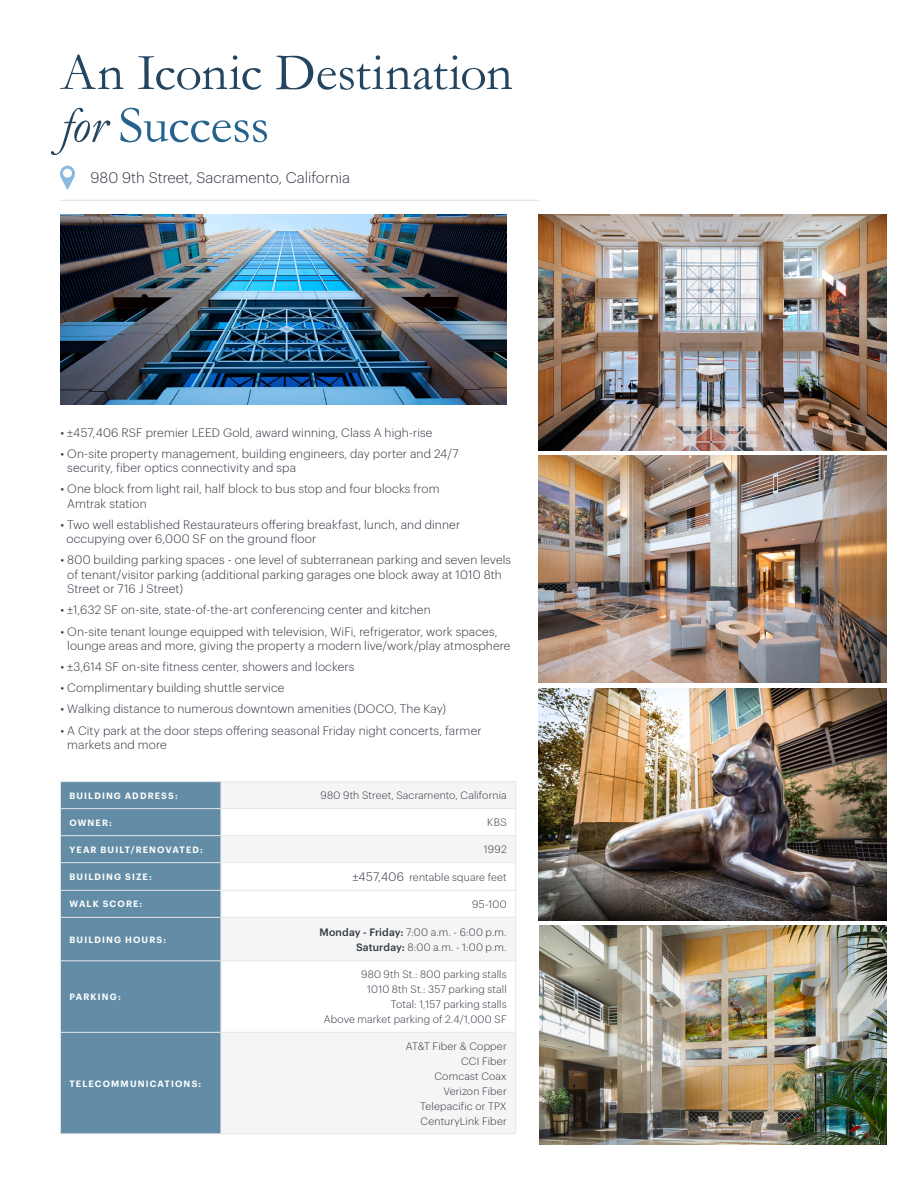
<style>
.page{position:relative;width:918px;height:1188px;background:#fff}
.page>*{position:absolute;margin:0;border:0;box-sizing:border-box;transform-origin:0 0}
.t1{font:52.5px/52.5px "Garamond";letter-spacing:-.015em;color:#244560}
.t2{font:300 15px "Graphik";color:#2f3641}
.t3{font:300 12px/14.4px "Graphik";letter-spacing:.01em;color:#2f3641}
.t4{font:300 10.5px/15px "Graphik";letter-spacing:.015em;color:#2f3641;text-align:right}
.t5{font:600 9px "Graphik";letter-spacing:.125em;color:#fff}
.s1{font-style:italic}
.s2{color:#25638e}
.s3{font-size:12px}
.s4{font-weight:500}
</style>
<div class="page">
<hr style="left:60px;top:200px;width:479px;height:1px;background:#aeb6bc">
<svg style="left:60px;top:166px;width:15px;height:24px"></svg>
<img style="left:60px;top:214px;width:447px;height:191px">
<div style="left:61px;top:782px;width:160px;height:351px;background:#638da6"></div>
<div style="left:221px;top:782px;width:295px;height:27px;background:#f5f5f5"></div>
<hr style="left:60px;top:781px;width:161px;height:1px;background:#e6e7e8">
<hr style="left:221px;top:781px;width:295px;height:1px;background:#e6e7e8">
<hr style="left:60px;top:808px;width:161px;height:1px;background:#e6e7e8">
<hr style="left:221px;top:808px;width:295px;height:1px;background:#e6e7e8">
<hr style="left:60px;top:835px;width:161px;height:1px;background:#e6e7e8">
<hr style="left:60px;top:862px;width:161px;height:1px;background:#e6e7e8">
<hr style="left:60px;top:890px;width:161px;height:1px;background:#e6e7e8">
<svg style="left:60px;top:782px;width:1px;height:135px"></svg>
<hr style="left:60px;top:917px;width:161px;height:1px;background:#e6e7e8">
<hr style="left:60px;top:918px;width:1px;height:42px;background:#e6e7e8">
<hr style="left:60px;top:960px;width:161px;height:1px;background:#e6e7e8">
<hr style="left:60px;top:961px;width:1px;height:71px;background:#e6e7e8">
<hr style="left:221px;top:961px;width:1px;height:71px;background:#e6e7e8">
<hr style="left:515px;top:961px;width:1px;height:71px;background:#e6e7e8">
<hr style="left:60px;top:1032px;width:161px;height:1px;background:#e6e7e8">
<hr style="left:60px;top:1033px;width:1px;height:100px;background:#e6e7e8">
<hr style="left:60px;top:1133px;width:161px;height:1px;background:#e6e7e8">
<hr style="left:221px;top:835px;width:295px;height:1px;background:#e6e7e8">
<svg style="left:221px;top:809px;width:1px;height:108px"></svg>
<svg style="left:515px;top:782px;width:1px;height:135px"></svg>
<hr style="left:221px;top:862px;width:295px;height:1px;background:#e6e7e8">
<hr style="left:221px;top:890px;width:295px;height:1px;background:#e6e7e8">
<hr style="left:221px;top:917px;width:295px;height:1px;background:#e6e7e8">
<hr style="left:221px;top:918px;width:1px;height:42px;background:#e6e7e8">
<hr style="left:515px;top:918px;width:1px;height:42px;background:#e6e7e8">
<hr style="left:221px;top:960px;width:295px;height:1px;background:#e6e7e8">
<hr style="left:221px;top:1032px;width:295px;height:1px;background:#e6e7e8">
<hr style="left:221px;top:1033px;width:1px;height:100px;background:#e6e7e8">
<hr style="left:515px;top:1033px;width:1px;height:100px;background:#e6e7e8">
<hr style="left:221px;top:1133px;width:295px;height:1px;background:#e6e7e8">
<img style="left:539px;top:214px;width:348px;height:236px">
<img style="left:539px;top:455px;width:348px;height:228px">
<img style="left:539px;top:688px;width:348px;height:232px">
<img style="left:539px;top:925px;width:347px;height:220px">
<h1 class="t1" style="left:60px;top:45px;width:454px">An Iconic Destination <span class="s1">for</span> <span class="s2">Success</span></h1>
<p class="t2" style="left:90px;top:167px;width:261px">980 9th Street, Sacramento, California</p>
<p class="t3" style="left:60px;top:424px;width:374px">• ±457,406 RSF premier LEED Gold, award winning, Class A high-rise</p>
<p class="t3" style="left:67px;top:445px;width:393px;text-indent:-7px">• On-site property management, building engineers, day porter and 24/7 security, fiber optics connectivity and spa</p>
<p class="t3" style="left:67px;top:481px;width:374px;text-indent:-7px">• One block from light rail, half block to bus stop and four blocks from<br>Amtrak station</p>
<p class="t3" style="left:66px;top:516px;width:395px;text-indent:-6px">• Two well established Restaurateurs offering breakfast, lunch, and dinner occupying over 6,000 SF on the ground floor</p>
<p class="t3" style="left:67px;top:552px;width:445px;text-indent:-7px">• 800 building parking spaces - one level of subterranean parking and seven levels of tenant/visitor parking (additional parking garages one block away at 1010 8th<br>Street or 716 J Street)</p>
<p class="t3" style="left:60px;top:602px;width:372px">• ±1,632 SF on-site, state-of-the-art conferencing center and kitchen</p>
<p class="t3" style="left:67px;top:623px;width:445px;text-indent:-7px">• On-site tenant lounge equipped with television, WiFi, refrigerator, work spaces, lounge areas and more, giving the property a modern live/work/play atmosphere</p>
<p class="t3" style="left:60px;top:659px;width:295px">• ±3,614 SF on-site fitness center, showers and lockers</p>
<p class="t3" style="left:60px;top:680px;width:226px">• Complimentary building shuttle service</p>
<p class="t3" style="left:60px;top:701px;width:387px">• Walking distance to numerous downtown amenities (DOCO, The Kay)</p>
<p class="t3" style="left:67px;top:722px;width:416px;text-indent:-7px">• A City park at the door steps offering seasonal Friday night concerts, farmer markets and more</p>
<p class="t5" style="left:69px;top:789px;width:110px">BUILDING ADDRESS:</p>
<p class="t4" style="left:321px;top:787px;width:188px">980 9th Street, Sacramento, California</p>
<p class="t5" style="left:69px;top:816px;width:44px">OWNER:</p>
<p class="t4" style="left:487px;top:814px;width:21px">KBS</p>
<p class="t5" style="left:69px;top:843px;width:135px">YEAR BUILT/RENOVATED:</p>
<p class="t4" style="left:484px;top:841px;width:24px">1992</p>
<p class="t5" style="left:69px;top:870px;width:84px">BUILDING SIZE:</p>
<p class="t4" style="left:353px;top:869px;width:156px"><span class="s3">±457,406</span> rentable square feet</p>
<p class="t5" style="left:69px;top:897px;width:74px">WALK SCORE:</p>
<p class="t4" style="left:472px;top:896px;width:36px">95-100</p>
<p class="t5" style="left:69px;top:933px;width:98px">BUILDING HOURS:</p>
<p class="t4" style="left:319px;top:924px;width:189px"><span class="s4">Monday - Friday:</span> 7:00 a.m. - 6:00 p.m.<br><span class="s4">Saturday:</span> 8:00 a.m. - 1:00 p.m.</p>
<p class="t5" style="left:69px;top:990px;width:53px">PARKING:</p>
<p class="t5" style="left:69px;top:1077px;width:133px">TELECOMMUNICATIONS:</p>
<p class="t4" style="left:324px;top:966px;width:184px">980 9th St.: 800 parking stalls<br>1010 8th St.: 357 parking stall<br>Total: 1,157 parking stalls<br>Above market parking of 2.4/1,000 SF</p>
<p class="t4" style="left:406px;top:1038px;width:102px">AT&amp;T Fiber &amp; Copper<br>CCI Fiber<br>Comcast Coax<br>Verizon Fiber<br>Telepacific or TPX<br>CenturyLink Fiber</p>
</div>
